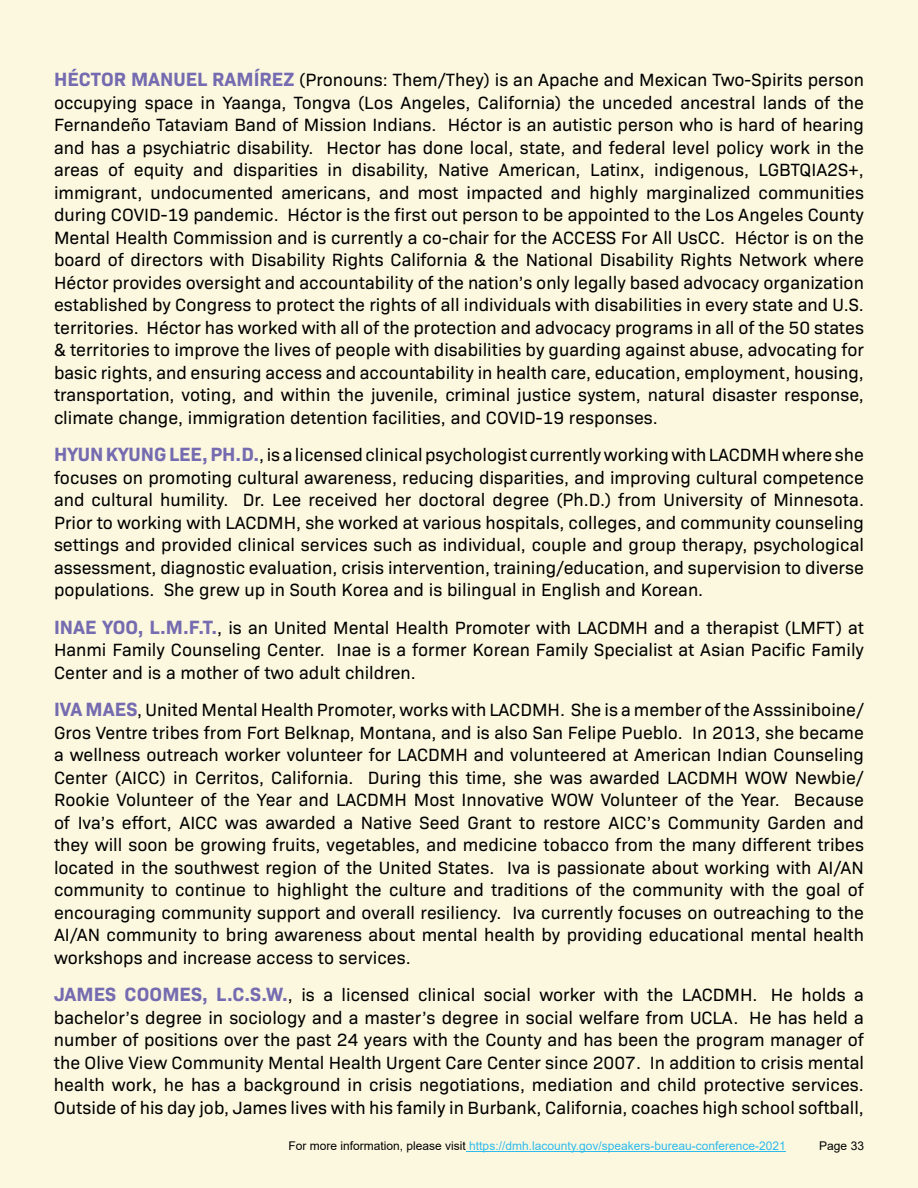
<style>
.page{position:relative;width:918px;height:1188px;background:#fcf8df}
.page>*{position:absolute;margin:0;border:0;box-sizing:border-box;transform-origin:0 0}
.t1{font:18px/22.5px "Bio Sans";color:#000;text-align:justify}
.t2{font:12px "Arial";color:#2fbaed}
.t3{font:12px "Arial";color:#000}
.s1{font-weight:700;font-size:19.5px;color:#756bb0}
.s2{color:#000}
</style>
<div class="page">
<hr style="left:466px;top:1151px;width:320px;height:1px;background:#2fbaed">
<p class="t1" style="left:54px;top:67px;width:812px"><span class="s1">HÉCTOR MANUEL RAMÍREZ</span> (Pronouns: Them/They) is an Apache and Mexican Two-Spirits person occupying space in Yaanga, Tongva (Los Angeles, California) the unceded ancestral lands of the Fernandeño Tataviam Band of Mission Indians. Héctor is an autistic person who is hard of hearing and has a psychiatric disability. Hector has done local, state, and federal level policy work in the areas of equity and disparities in disability, Native American, Latinx, indigenous, LGBTQIA2S+, immigrant, undocumented americans, and most impacted and highly marginalized communities during COVID-19 pandemic. Héctor is the first out person to be appointed to the Los Angeles County Mental Health Commission and is currently a co-chair for the ACCESS For All UsCC. Héctor is on the board of directors with Disability Rights California &amp; the National Disability Rights Network where Héctor provides oversight and accountability of the nation’s only legally based advocacy organization established by Congress to protect the rights of all individuals with disabilities in every state and U.S. territories. Héctor has worked with all of the protection and advocacy programs in all of the 50 states &amp; territories to improve the lives of people with disabilities by guarding against abuse, advocating for basic rights, and ensuring access and accountability in health care, education, employment, housing, transportation, voting, and within the juvenile, criminal justice system, natural disaster response, climate change, immigration detention facilities, and COVID-19 responses.</p>
<p class="t1" style="left:54px;top:442px;width:812px"><span class="s1">HYUN KYUNG LEE, PH.D.</span>, is a licensed clinical psychologist currently working with LACDMH where she focuses on promoting cultural awareness, reducing disparities, and improving cultural competence and cultural humility. Dr. Lee received her doctoral degree (Ph.D.) from University of Minnesota.<br>Prior to working with LACDMH, she worked at various hospitals, colleges, and community counseling settings and provided clinical services such as individual, couple and group therapy, psychological assessment, diagnostic evaluation, crisis intervention, training/education, and supervision to diverse populations. She grew up in South Korea and is bilingual in English and Korean.</p>
<p class="t1" style="left:54px;top:615px;width:812px"><span class="s1">INAE YOO, L.M.F.T.</span>, is an United Mental Health Promoter with LACDMH and a therapist (LMFT) at Hanmi Family Counseling Center. Inae is a former Korean Family Specialist at Asian Pacific Family Center and is a mother of two adult children.</p>
<p class="t1" style="left:54px;top:697px;width:812px"><span class="s1">IVA MAES</span>, United Mental Health Promoter, works with LACDMH. She is a member of the Asssiniboine/ Gros Ventre tribes from Fort Belknap, Montana, and is also San Felipe Pueblo. In 2013, she became a wellness outreach worker volunteer for LACDMH and volunteered at American Indian Counseling Center (AICC) in Cerritos, California. During this time, she was awarded LACDMH WOW Newbie/ Rookie Volunteer of the Year and LACDMH Most Innovative WOW Volunteer of the Year. Because of Iva’s effort, AICC was awarded a Native Seed Grant to restore AICC’s Community Garden and they will soon be growing fruits, vegetables, and medicine tobacco from the many different tribes located in the southwest region of the United States. Iva is passionate about working with AI/AN community to continue to highlight the culture and traditions of the community with the goal of encouraging community support and overall resiliency. Iva currently focuses on outreaching to the AI/AN community to bring awareness about mental health by providing educational mental health workshops and increase access to services.</p>
<p class="t1" style="left:54px;top:982px;width:812px"><span class="s1">JAMES COOMES, L.C.S.W.</span>, is a licensed clinical social worker with the LACDMH. He holds a bachelor’s degree in sociology and a master’s degree in social welfare from UCLA. He has held a number of positions over the past 24 years with the County and has been the program manager of the Olive View Community Mental Health Urgent Care Center since 2007. In addition to crisis mental health work, he has a background in crisis negotiations, mediation and child protective services.<br>Outside of his day job, James lives with his family in Burbank, California, coaches high school softball,</p>
<p class="t2" style="left:289px;top:1138px;width:499px"><span class="s2">For more information, please visit</span> https://dmh.lacounty.gov/speakers-bureau-conference-2021</p>
<p class="t3" style="left:819px;top:1138px;width:46px">Page 33</p>
</div>
